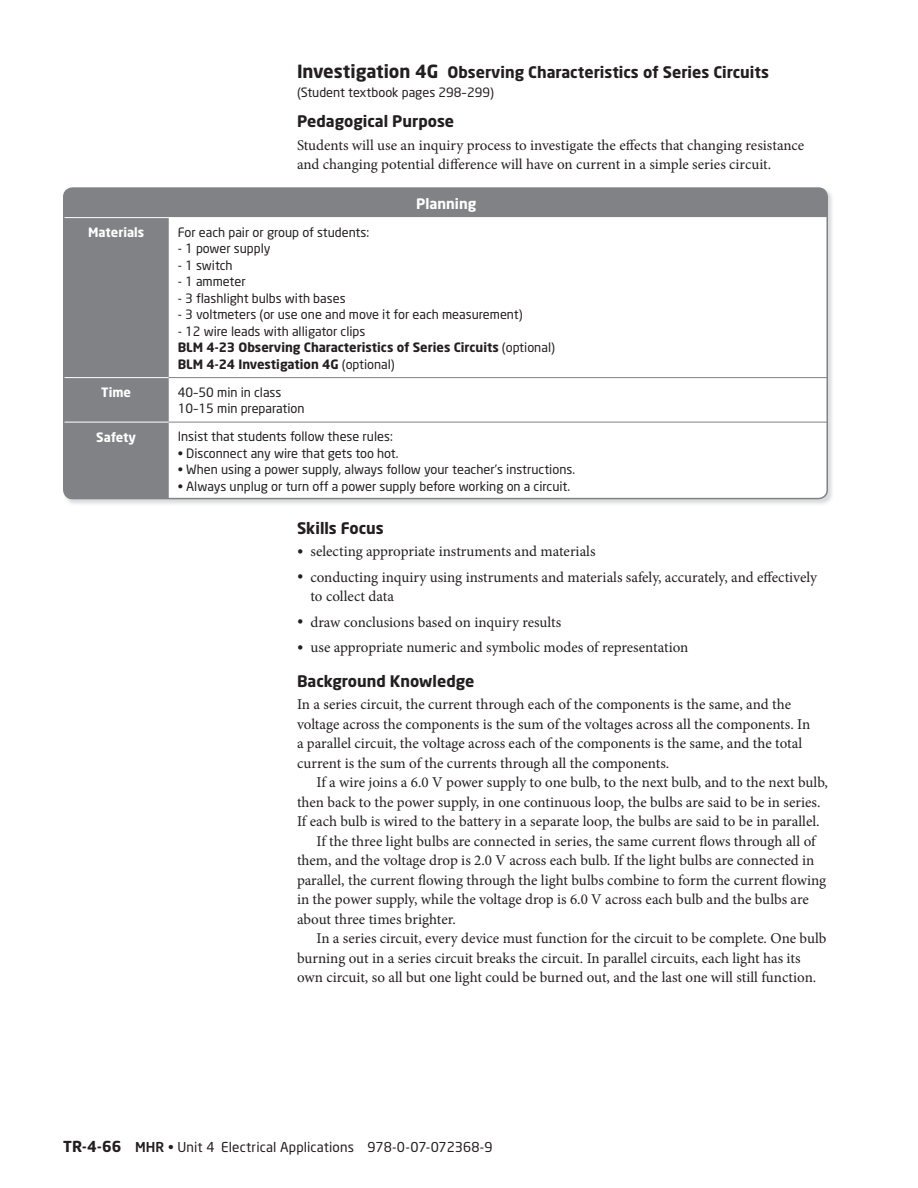
<style>
.page{position:relative;width:918px;height:1188px;background:#fff}
.page>*{position:absolute;margin:0;border:0;box-sizing:border-box;transform-origin:0 0}
.t1{font:700 15.75px "Neo Sans";color:#231f20}
.t2{font:15px/19.5px "Minion Pro";color:#231f20}
.t3{font:700 14.25px "Neo Sans";color:#fff}
.t4{font:13.5px "Neo Sans";letter-spacing:.005em;color:#231f20}
.t5{font:12.75px/16.5px "Neo Sans";color:#231f20}
.t6{font:700 12.75px/16.5px "Neo Sans";color:#231f20}
.t7{font:700 12.75px "Neo Sans";color:#fff}
.s1{font-size:18px}
.s2{font-weight:400}
.s3{font-size:16.5px}
.s4{font-weight:700;font-size:15px}
.s5{font-weight:500}
</style>
<div class="page">
<img style="left:63px;top:191px;width:769px;height:313px">
<svg style="left:64px;top:189px;width:763px;height:310px"></svg>
<hr style="left:64px;top:217px;width:763px;height:1px;background:#fff">
<hr style="left:64px;top:377px;width:105px;height:1px;background:#fff">
<hr style="left:64px;top:422px;width:105px;height:1px;background:#fff">
<hr style="left:169px;top:377px;width:658px;height:1px;background:#808285">
<hr style="left:169px;top:422px;width:658px;height:1px;background:#808285">
<div style="left:63px;top:187px;width:765px;height:312px;border:2px solid #808285;border-radius:9px"></div>
<p class="t1" style="left:297px;top:66px;width:474px"><span class="s1">Investigation 4G</span> Observing Characteristics of Series Circuits</p>
<p class="t5" style="left:297px;top:86px;width:199px">(Student textbook pages 298–299)</p>
<p class="t1" style="left:297px;top:115px;width:159px">Pedagogical Purpose</p>
<p class="t2" style="left:297px;top:136px;width:509px">Students will use an inquiry process to investigate the effects that changing resistance and changing potential difference will have on current in a simple series circuit.</p>
<p class="t3" style="left:416px;top:198px;width:62px">Planning</p>
<p class="t7" style="left:88px;top:227px;width:58px">Materials</p>
<p class="t5" style="left:178px;top:225px;width:193px">For each pair or group of students:</p>
<p class="t5" style="left:178px;top:241px;width:94px">- 1 power supply</p>
<p class="t5" style="left:178px;top:258px;width:57px">- 1 switch</p>
<p class="t5" style="left:178px;top:274px;width:69px">- 1 ammeter</p>
<p class="t5" style="left:178px;top:291px;width:169px">- 3 flashlight bulbs with bases</p>
<p class="t5" style="left:178px;top:307px;width:346px">- 3 voltmeters (or use one and move it for each measurement)</p>
<p class="t6" style="left:178px;top:324px;width:379px"><span class="s2">- 12 wire leads with alligator clips<br></span>BLM 4-23 Observing Characteristics of Series Circuits <span class="s2">(optional)<br></span>BLM 4-24 Investigation 4G <span class="s2">(optional)</span></p>
<p class="t7" style="left:101px;top:387px;width:31px">Time</p>
<p class="t5" style="left:178px;top:385px;width:128px">40–50 min in class<br>10–15 min preparation</p>
<p class="t7" style="left:96px;top:432px;width:41px">Safety</p>
<p class="t5" style="left:178px;top:429px;width:217px">Insist that students follow these rules:</p>
<p class="t5" style="left:178px;top:446px;width:222px">• Disconnect any wire that gets too hot.</p>
<p class="t5" style="left:178px;top:462px;width:399px">• When using a power supply, always follow your teacher’s instructions.</p>
<p class="t5" style="left:178px;top:479px;width:394px">• Always unplug or turn off a power supply before working on a circuit.</p>
<p class="t1" style="left:297px;top:522px;width:88px">Skills Focus</p>
<p class="t2" style="left:297px;top:543px;width:300px"><span class="s3">•</span> selecting appropriate instruments and materials</p>
<p class="t2" style="left:310px;top:568px;width:508px;text-indent:-14px"><span class="s3">•</span> conducting inquiry using instruments and materials safely, accurately, and effectively to collect data</p>
<p class="t2" style="left:297px;top:613px;width:266px"><span class="s3">•</span> draw conclusions based on inquiry results</p>
<p class="t2" style="left:297px;top:639px;width:393px"><span class="s3">•</span> use appropriate numeric and symbolic modes of representation</p>
<p class="t1" style="left:297px;top:675px;width:179px">Background Knowledge</p>
<p class="t2" style="left:297px;top:696px;width:515px">In a series circuit, the current through each of the components is the same, and the voltage across the components is the sum of the voltages across all the components. In a parallel circuit, the voltage across each of the components is the same, and the total current is the sum of the currents through all the components.</p>
<p class="t2" style="left:316px;top:774px;width:513px">If a wire joins a 6.0 V power supply to one bulb, to the next bulb, and to the next bulb,</p>
<p class="t2" style="left:297px;top:793px;width:525px">then back to the power supply, in one continuous loop, the bulbs are said to be in series.</p>
<p class="t2" style="left:297px;top:813px;width:524px">If each bulb is wired to the battery in a separate loop, the bulbs are said to be in parallel.</p>
<p class="t2" style="left:316px;top:832px;width:501px">If the three light bulbs are connected in series, the same current flows through all of</p>
<p class="t2" style="left:297px;top:852px;width:519px">them, and the voltage drop is 2.0 V across each bulb. If the light bulbs are connected in</p>
<p class="t2" style="left:297px;top:871px;width:531px">parallel, the current flowing through the light bulbs combine to form the current flowing</p>
<p class="t2" style="left:297px;top:891px;width:513px">in the power supply, while the voltage drop is 6.0 V across each bulb and the bulbs are</p>
<p class="t2" style="left:297px;top:910px;width:160px">about three times brighter.</p>
<p class="t2" style="left:316px;top:930px;width:512px">In a series circuit, every device must function for the circuit to be complete. One bulb</p>
<p class="t2" style="left:297px;top:949px;width:505px">burning out in a series circuit breaks the circuit. In parallel circuits, each light has its</p>
<p class="t2" style="left:297px;top:969px;width:521px">own circuit, so all but one light could be burned out, and the last one will still function.</p>
<p class="t4" style="left:63px;top:1142px;width:431px"><span class="s4">TR-4-66</span> <span class="s5">MHR</span> • Unit 4 Electrical Applications 978-0-07-072368-9</p>
</div>
